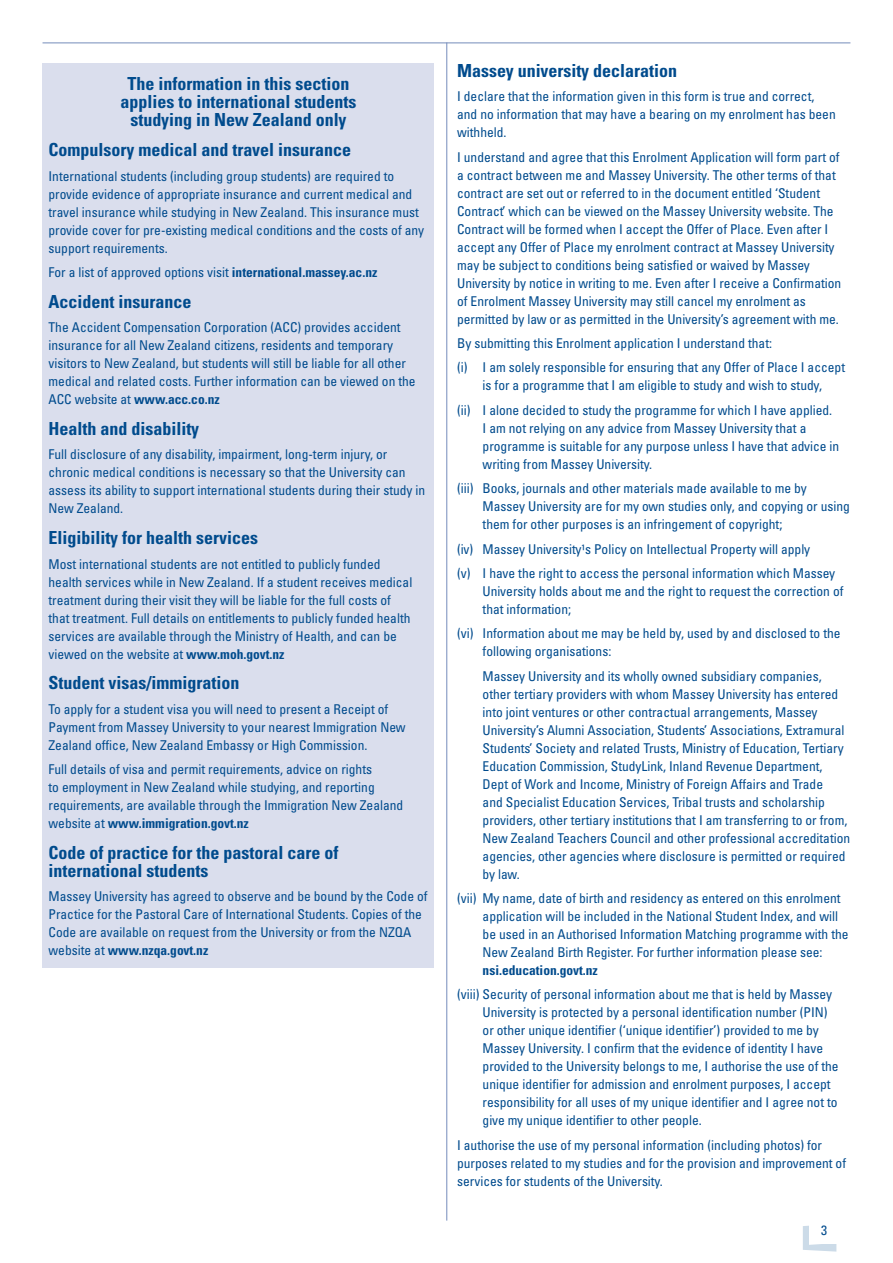
<style>
.page{position:relative;width:893px;height:1263px;background:#fff}
.page>*{position:absolute;margin:0;border:0;box-sizing:border-box;transform-origin:0 0}
.Heading_2_no_number{font:700 condensed 18px/18px "Univers LT Std";color:#004b8d;text-align:center}
.body{font:condensed 13.5px/18px "Univers LT Std";color:#004b8d}
.body_indent_space{font:condensed 13.5px/18px "Univers LT Std";color:#004b8d}
.s1{font-weight:700}
</style>
<div class="page">
<svg style="left:803px;top:1225px;width:34px;height:26px"></svg>
<div style="left:809px;top:1216px;width:30px;height:27px;background:#fff"></div>
<hr style="left:43px;top:43px;width:807px;height:1px;background:#758cbb">
<hr style="left:446px;top:43px;width:1px;height:1177px;background:#758cbb">
<div style="left:43px;top:64px;width:391px;height:904px;background:#dadeed"></div>
<p class="Heading_2_no_number" style="left:120px;top:74px;width:237px">The information in this section applies to international students studying in New Zealand only</p>
<p class="Heading_2_no_number" style="left:49px;top:141px;width:304px">Compulsory medical and travel insurance</p>
<p class="body" style="left:49px;top:167px;width:377px">International students (including group students) are required to provide evidence of appropriate insurance and current medical and travel insurance while studying in New Zealand. This insurance must provide cover for pre-existing medical conditions and the costs of any support requirements.</p>
<p class="body" style="left:49px;top:263px;width:330px">For a list of approved options visit <span class="s1">international.massey.ac.nz</span></p>
<p class="Heading_2_no_number" style="left:49px;top:292px;width:144px">Accident insurance</p>
<p class="body" style="left:49px;top:318px;width:369px">The Accident Compensation Corporation (ACC) provides accident insurance for all New Zealand citizens, residents and temporary visitors to New Zealand, but students will still be liable for all other medical and related costs. Further information can be viewed on the ACC website at <span class="s1">www.acc.co.nz</span></p>
<p class="Heading_2_no_number" style="left:49px;top:419px;width:152px">Health and disability</p>
<p class="body" style="left:49px;top:445px;width:378px">Full disclosure of any disability, impairment, long-term injury, or chronic medical conditions is necessary so that the University can assess its ability to support international students during their study in New Zealand.</p>
<p class="Heading_2_no_number" style="left:49px;top:529px;width:211px">Eligibility for health services</p>
<p class="body" style="left:49px;top:554px;width:365px">Most international students are not entitled to publicly funded health services while in New Zealand. If a student receives medical treatment during their visit they will be liable for the full costs of that treatment. Full details on entitlements to publicly funded health services are available through the Ministry of Health, and can be viewed on the website at <span class="s1">www.moh.govt.nz</span></p>
<p class="Heading_2_no_number" style="left:49px;top:674px;width:192px">Student visas/immigration</p>
<p class="body" style="left:49px;top:700px;width:359px">To apply for a student visa you will need to present a Receipt of<br>Payment from Massey University to your nearest Immigration New<br>Zealand office, New Zealand Embassy or High Commission.</p>
<p class="body" style="left:49px;top:760px;width:356px">Full details of visa and permit requirements, advice on rights<br>to employment in New Zealand while studying, and reporting requirements, are available through the Immigration New Zealand website at <span class="s1">www.immigration.govt.nz</span></p>
<p class="Heading_2_no_number" style="left:49px;top:843px;width:291px;text-align:left">Code of practice for the pastoral care of international students</p>
<p class="body" style="left:49px;top:887px;width:381px">Massey University has agreed to observe and be bound by the Code of Practice for the Pastoral Care of International Students. Copies of the Code are available on request from the University or from the NZQA website at <span class="s1">www.nzqa.govt.nz</span></p>
<p class="Heading_2_no_number" style="left:457px;top:61px;width:221px">Massey university declaration</p>
<p class="body" style="left:457px;top:87px;width:380px">I declare that the information given in this form is true and correct, and no information that may have a bearing on my enrolment has been withheld.</p>
<p class="body" style="left:457px;top:148px;width:386px">I understand and agree that this Enrolment Application will form part of a contract between me and Massey University. The other terms of that contract are set out or referred to in the document entitled ‘Student Contract’ which can be viewed on the Massey University website. The Contract will be formed when I accept the Offer of Place. Even after I accept any Offer of Place my enrolment contract at Massey University may be subject to conditions being satisfied or waived by Massey University by notice in writing to me. Even after I receive a Confirmation of Enrolment Massey University may still cancel my enrolment as permitted by law or as permitted in the University’s agreement with me.</p>
<p class="body" style="left:457px;top:334px;width:316px">By submitting this Enrolment application I understand that:</p>
<p class="body_indent_space" style="left:457px;top:358px;width:389px;text-align:center">(i) I am solely responsible for ensuring that any Offer of Place I accept is for a programme that I am eligible to study and wish to study,</p>
<p class="body_indent_space" style="left:483px;top:401px;width:358px;text-indent:-26px">(ii) I alone decided to study the programme for which I have applied.<br>I am not relying on any advice from Massey University that a programme is suitable for any purpose unless I have that advice in writing from Massey University.</p>
<p class="body_indent_space" style="left:483px;top:479px;width:369px;text-indent:-26px">(iii) Books, journals and other materials made available to me by<br>Massey University are for my own studies only, and copying or using them for other purposes is an infringement of copyright;</p>
<p class="body_indent_space" style="left:457px;top:539px;width:354px">(iv) Massey University¹s Policy on Intellectual Property will apply</p>
<p class="body_indent_space" style="left:483px;top:564px;width:362px;text-indent:-26px">(v) I have the right to access the personal information which Massey<br>University holds about me and the right to request the correction of that information;</p>
<p class="body_indent_space" style="left:483px;top:624px;width:359px;text-indent:-26px">(vi) Information about me may be held by, used by and disclosed to the following organisations:</p>
<p class="body_indent_space" style="left:483px;top:667px;width:369px">Massey University and its wholly owned subsidiary companies, other tertiary providers with whom Massey University has entered into joint ventures or other contractual arrangements, Massey University’s Alumni Association, Students’ Associations, Extramural Students’ Society and related Trusts, Ministry of Education, Tertiary Education Commission, StudyLink, Inland Revenue Department, Dept of Work and Income, Ministry of Foreign Affairs and Trade<br>and Specialist Education Services, Tribal trusts and scholarship providers, other tertiary institutions that I am transferring to or from, New Zealand Teachers Council and other professional accreditation agencies, other agencies where disclosure is permitted or required by law.</p>
<p class="body_indent_space" style="left:483px;top:889px;width:367px;text-indent:-26px">(vii) My name, date of birth and residency as entered on this enrolment application will be included in the National Student Index, and will be used in an Authorised Information Matching programme with the New Zealand Birth Register. For further information please see: <span class="s1">nsi.education.govt.nz</span></p>
<p class="body_indent_space" style="left:483px;top:985px;width:357px;text-indent:-26px">(viii) Security of personal information about me that is held by Massey University is protected by a personal identification number (PIN) or other unique identifier (‘unique identifier’) provided to me by Massey University. I confirm that the evidence of identity I have provided to the University belongs to me, I authorise the use of the unique identifier for admission and enrolment purposes, I accept responsibility for all uses of my unique identifier and I agree not to give my unique identifier to other people.</p>
<p class="body" style="left:457px;top:1136px;width:390px">I authorise the use of my personal information (including photos) for purposes related to my studies and for the provision and improvement of services for students of the University.</p>
<p class="body_indent_space" style="left:821px;top:1220px;width:7px">3</p>
</div>
